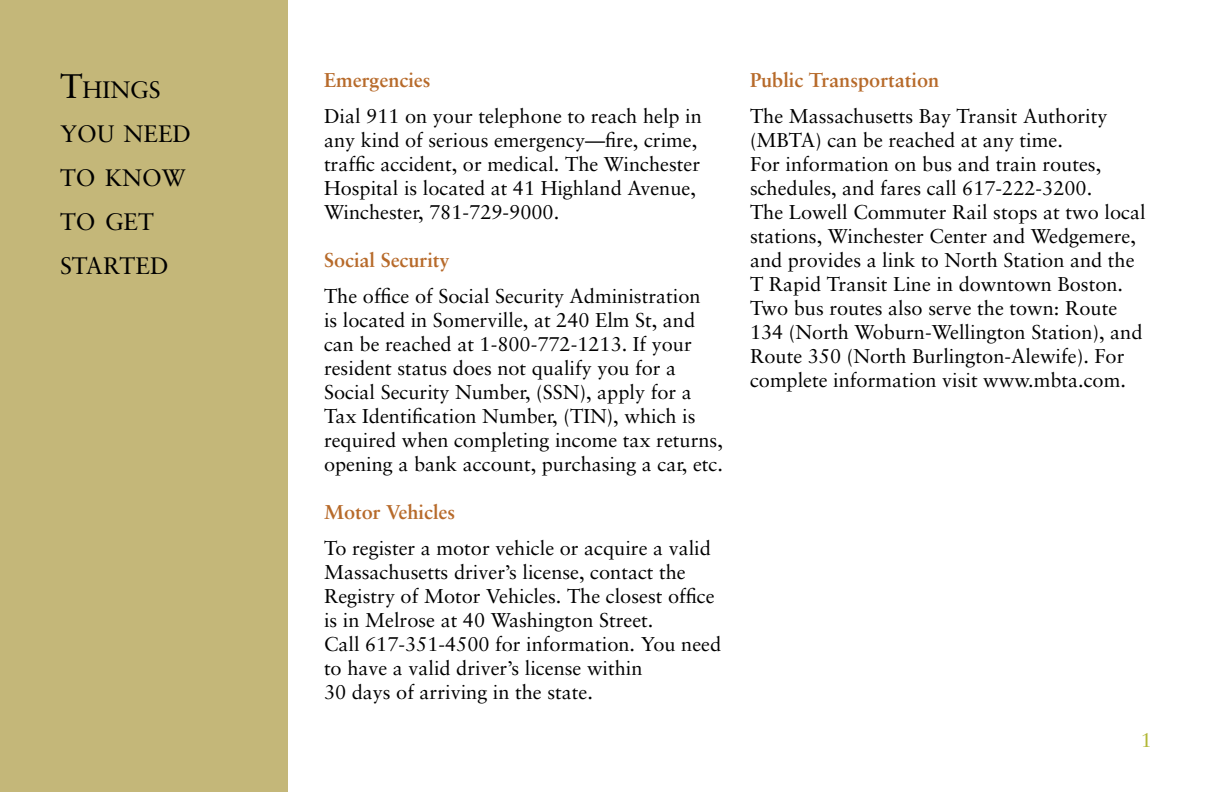
<style>
.page{position:relative;width:1224px;height:792px;background:#fff}
.page>*{position:absolute;margin:0;border:0;box-sizing:border-box;transform-origin:0 0}
.t1{font:23.8px/44px "Sabon";color:#000}
.t2{font:20px/24px "Sabon";color:#000}
.t3{font:700 20px "Sabon";color:#b76a2a}
.t4{font:20px "Sabon";color:#b1b735}
.s1{font-size:34px}
</style>
<div class="page">
<div style="left:0;top:0;width:288px;height:792px;background:#c4b779"></div>
<p class="t1" style="left:60px;top:68px;width:133px"><span class="s1">T</span>HINGS<br>YOU NEED<br>TO KNOW<br>TO GET<br>STARTED</p>
<p class="t3" style="left:324px;top:68px;width:108px">Emergencies</p>
<p class="t2" style="left:324px;top:104px;width:379px">Dial 911 on your telephone to reach help in any kind of serious emergency—fire, crime, traffic accident, or medical. The Winchester Hospital is located at 41 Highland Avenue, Winchester, 781-729-9000.</p>
<p class="t3" style="left:324px;top:248px;width:127px">Social Security</p>
<p class="t2" style="left:324px;top:284px;width:400px">The office of Social Security Administration<br>is located in Somerville, at 240 Elm St, and can be reached at 1-800-772-1213. If your resident status does not qualify you for a Social Security Number, (SSN), apply for a Tax Identification Number, (TIN), which is required when completing income tax returns, opening a bank account, purchasing a car, etc.</p>
<p class="t3" style="left:324px;top:500px;width:133px">Motor Vehicles</p>
<p class="t2" style="left:324px;top:536px;width:399px">To register a motor vehicle or acquire a valid Massachusetts driver’s license, contact the Registry of Motor Vehicles. The closest office is in Melrose at 40 Washington Street.<br>Call 617-351-4500 for information. You need to have a valid driver’s license within<br>30 days of arriving in the state.</p>
<p class="t3" style="left:750px;top:68px;width:191px">Public Transportation</p>
<p class="t2" style="left:750px;top:104px;width:397px">The Massachusetts Bay Transit Authority (MBTA) can be reached at any time.<br>For information on bus and train routes, schedules, and fares call 617-222-3200.<br>The Lowell Commuter Rail stops at two local stations, Winchester Center and Wedgemere, and provides a link to North Station and the T Rapid Transit Line in downtown Boston.<br>Two bus routes also serve the town: Route 134 (North Woburn-Wellington Station), and Route 350 (North Burlington-Alewife). For complete information visit www.mbta.com.</p>
<p class="t4" style="left:1141px;top:729px;width:13px">1</p>
</div>
